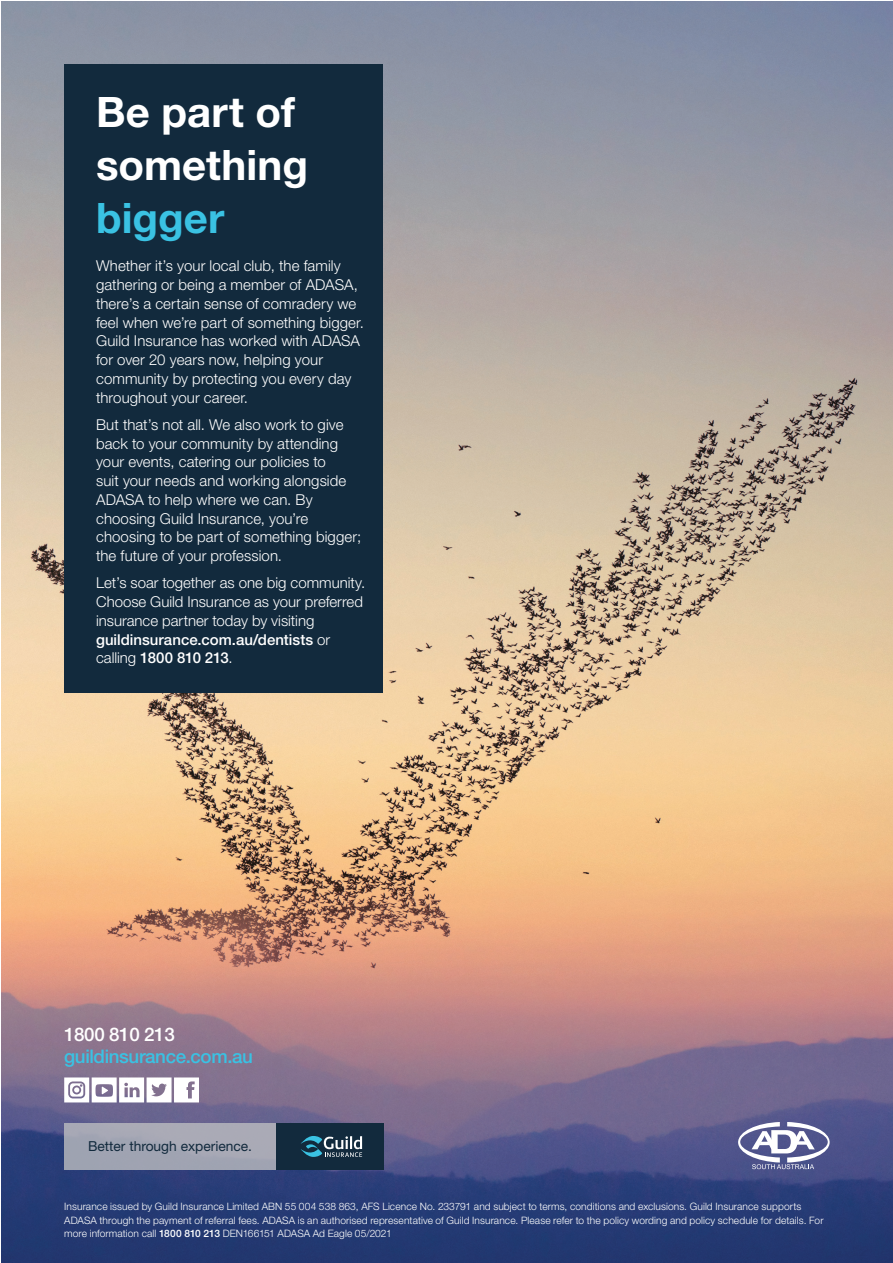
<style>
.page{position:relative;width:893px;height:1263px;background:#fff}
.page>*{position:absolute;margin:0;border:0;box-sizing:border-box;transform-origin:0 0}
.t1{font:700 42px/52.7px "Helvetica Neue LT Std";color:#fff}
.t2{font:500 18.75px/21.5px "Helvetica Neue LT Std";letter-spacing:-.02em;color:#3ac2e3}
.t3{font:300 15px/18.8px "Helvetica Neue LT Std";letter-spacing:.005em;color:#fff}
.t4{font:13.8px "Helvetica Neue LT Std";color:#122a3d}
.t5{font:300 10.2px/13.5px "Helvetica Neue LT Std";letter-spacing:.01em;color:#fff}
.s1{color:#3ac2e3}
.s2{font-weight:500}
.s3{color:#fff}
</style>
<div class="page">
<img style="left:2px;top:2px;width:891px;height:1260px">
<div style="left:64px;top:64px;width:319px;height:628px;background:#122a3d"></div>
<div style="left:64px;top:1123px;width:212px;height:46px;background:#a6a7b5"></div>
<div style="left:276px;top:1123px;width:107px;height:46px;background:#122a3d"></div>
<svg style="left:301px;top:1136px;width:61px;height:21px"></svg>
<svg style="left:64px;top:1077px;width:135px;height:25px"></svg>
<svg style="left:738px;top:1122px;width:92px;height:47px"></svg>
<p class="t1" style="left:96px;top:85px;width:213px">Be part of something <span class="s1">bigger</span></p>
<p class="t3" style="left:96px;top:256px;width:269px">Whether it’s your local club, the family gathering or being a member of ADASA, there’s a certain sense of comradery we feel when we’re part of something bigger.<br>Guild Insurance has worked with ADASA for over 20 years now, helping your community by protecting you every day throughout your career.</p>
<p class="t3" style="left:96px;top:415px;width:267px">But that’s not all. We also work to give back to your community by attending your events, catering our policies to<br>suit your needs and working alongside ADASA to help where we can. By choosing Guild Insurance, you’re choosing to be part of something bigger; the future of your profession.</p>
<p class="t3" style="left:96px;top:573px;width:271px">Let’s soar together as one big community.<br>Choose Guild Insurance as your preferred insurance partner today by visiting <span class="s2">guildinsurance.com.au/dentists</span> or calling <span class="s2">1800 810 213</span>.</p>
<p class="t2" style="left:64px;top:1023px;width:190px"><span class="s3">1800 810 213 </span>guildinsurance.com.au</p>
<p class="t4" style="left:88px;top:1138px;width:166px">Better through experience.</p>
<p class="t5" style="left:64px;top:1199px;width:761px">Insurance issued by Guild Insurance Limited ABN 55 004 538 863, AFS Licence No. 233791 and subject to terms, conditions and exclusions. Guild Insurance supports<br>ADASA through the payment of referral fees. ADASA is an authorised representative of Guild Insurance. Please refer to the policy wording and policy schedule for details. For more information call <span class="s2">1800 810 213</span> DEN166151 ADASA Ad Eagle 05/2021</p>
</div>
